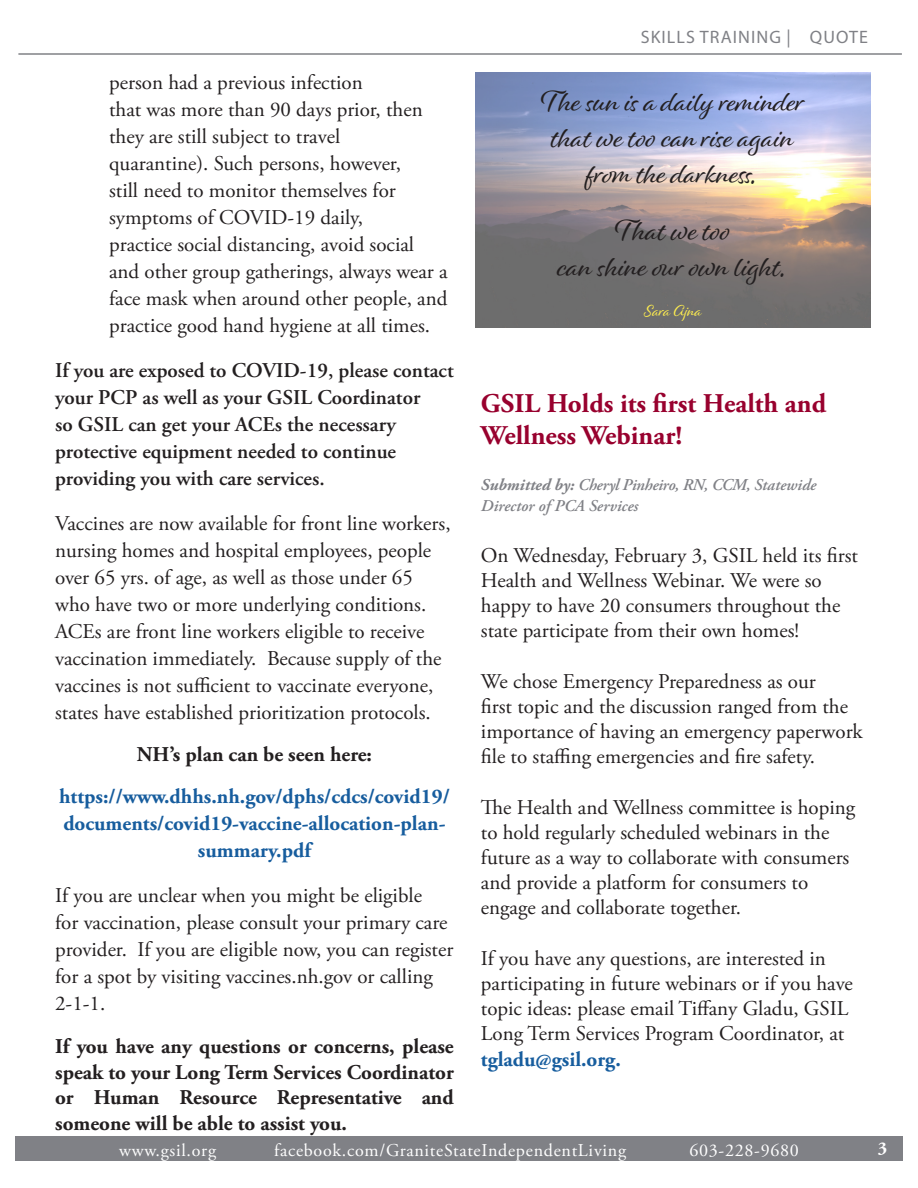
<style>
.page{position:relative;width:918px;height:1188px;background:#fff}
.page>*{position:absolute;margin:0;border:0;box-sizing:border-box;transform-origin:0 0}
.t1{font:30px/36px "Alisha";color:#231f20;text-align:center}
.t2{font:700 27px/32.4px "Adobe Garamond Pro";color:#98012e}
.t3{font:21px/27px "Adobe Garamond Pro";color:#231f20}
.t4{font:600 21px/27px "Adobe Garamond Pro";color:#231f20}
.t5{font:700 21px/25.5px "Adobe Garamond Pro";color:#231f20;text-align:justify}
.t6{font:700 21px/42px "Adobe Garamond Pro";color:#175d9e;text-align:center}
.t7{font:18px "Adobe Garamond Pro";letter-spacing:.04em;color:#fff}
.t8{font:18px "Myriad Pro";letter-spacing:.06em;color:#808186}
.t9{font:700 18px "Adobe Garamond Pro";color:#fff}
.t10{font:italic 600 16.5px/21px "Adobe Garamond Pro";color:#808186}
.t11{font:16.5px "Alisha";color:#feed4f}
.s1{color:#231f20}
.s2{font-weight:700}
.s3{font-weight:700;color:#175d9e}
</style>
<div class="page">
<hr style="left:18px;top:53px;width:884px;height:2px;background:#808186">
<div style="left:15px;top:1137px;width:888px;height:24px;background:#808186"></div>
<p class="t3" style="left:109px;top:69px;width:340px">person had a previous infection<br>that was more than 90 days prior, then they are still subject to travel<br>quarantine). Such persons, however,<br>still need to monitor themselves for symptoms of COVID-19 daily,<br>practice social distancing, avoid social and other group gatherings, always wear a face mask when around other people, and practice good hand hygiene at all times.</p>
<p class="t4" style="left:55px;top:357px;width:400px">If you are exposed to COVID-19, please contact your PCP as well as your GSIL Coordinator<br>so GSIL can get your ACEs the necessary protective equipment needed to continue providing you with care services.</p>
<p class="t3" style="left:55px;top:510px;width:397px">Vaccines are now available for front line workers, nursing homes and hospital employees, people over 65 yrs. of age, as well as those under 65 who have two or more underlying conditions.<br>ACEs are front line workers eligible to receive vaccination immediately. Because supply of the vaccines is not sufficient to vaccinate everyone, states have established prioritization protocols.</p>
<p class="t6" style="left:59px;top:733px;width:392px"><span class="s1">NH’s plan can be seen here: </span>https://www.dhhs.nh.gov/dphs/cdcs/covid19/</p>
<p class="t6" style="left:63px;top:810px;width:384px;line-height:27px">documents/covid19-vaccine-allocation-plan&shy;summary.pdf</p>
<p class="t3" style="left:55px;top:882px;width:400px">If you are unclear when you might be eligible<br>for vaccination, please consult your primary care provider. If you are eligible now, you can register for a spot by visiting vaccines.nh.gov or calling 2-1-1.</p>
<p class="t5" style="left:55px;top:1034px;width:400px">If you have any questions or concerns, please speak to your Long Term Services Coordinator or Human Resource Representative and someone will be able to assist you.</p>
<p class="t8" style="left:641px;top:26px;width:229px">SKILLS TRAINING | QUOTE</p>
<p class="t1" style="left:541px;top:82px;width:265px">The sun is a daily reminder that we too can rise again from the darkness.</p>
<p class="t1" style="left:557px;top:212px;width:232px">That we too<br>can shine our own light.</p>
<p class="t11" style="left:644px;top:300px;width:59px">Sara Ajna</p>
<p class="t2" style="left:481px;top:387px;width:347px">GSIL Holds its first Health and<br>Wellness Webinar!</p>
<p class="t10" style="left:481px;top:475px;width:337px"><span class="s2">Submitted by:</span> Cheryl Pinheiro, RN, CCM, Statewide<br>Director of PCA Services</p>
<p class="t3" style="left:481px;top:543px;width:379px;line-height:25.2px">On Wednesday, February 3, GSIL held its first Health and Wellness Webinar. We were so happy to have 20 consumers throughout the state participate from their own homes!</p>
<p class="t3" style="left:481px;top:669px;width:383px;line-height:25.2px">We chose Emergency Preparedness as our<br>first topic and the discussion ranged from the importance of having an emergency paperwork file to staffing emergencies and fire safety.</p>
<p class="t3" style="left:481px;top:795px;width:376px;line-height:25.2px">The Health and Wellness committee is hoping to hold regularly scheduled webinars in the future as a way to collaborate with consumers and provide a platform for consumers to engage and collaborate together.</p>
<p class="t3" style="left:481px;top:946px;width:374px;line-height:25.2px">If you have any questions, are interested in participating in future webinars or if you have topic ideas: please email Tiffany Gladu, GSIL Long Term Services Program Coordinator, at <span class="s3">tgladu@gsil.org.</span></p>
<p class="t7" style="left:119px;top:1139px;width:98px">www.gsil.org</p>
<p class="t7" style="left:274px;top:1139px;width:353px">facebook.com/GraniteStateIndependentLiving</p>
<p class="t7" style="left:689px;top:1139px;width:111px">603-228-9680</p>
<p class="t9" style="left:878px;top:1138px;width:11px">3</p>
</div>
